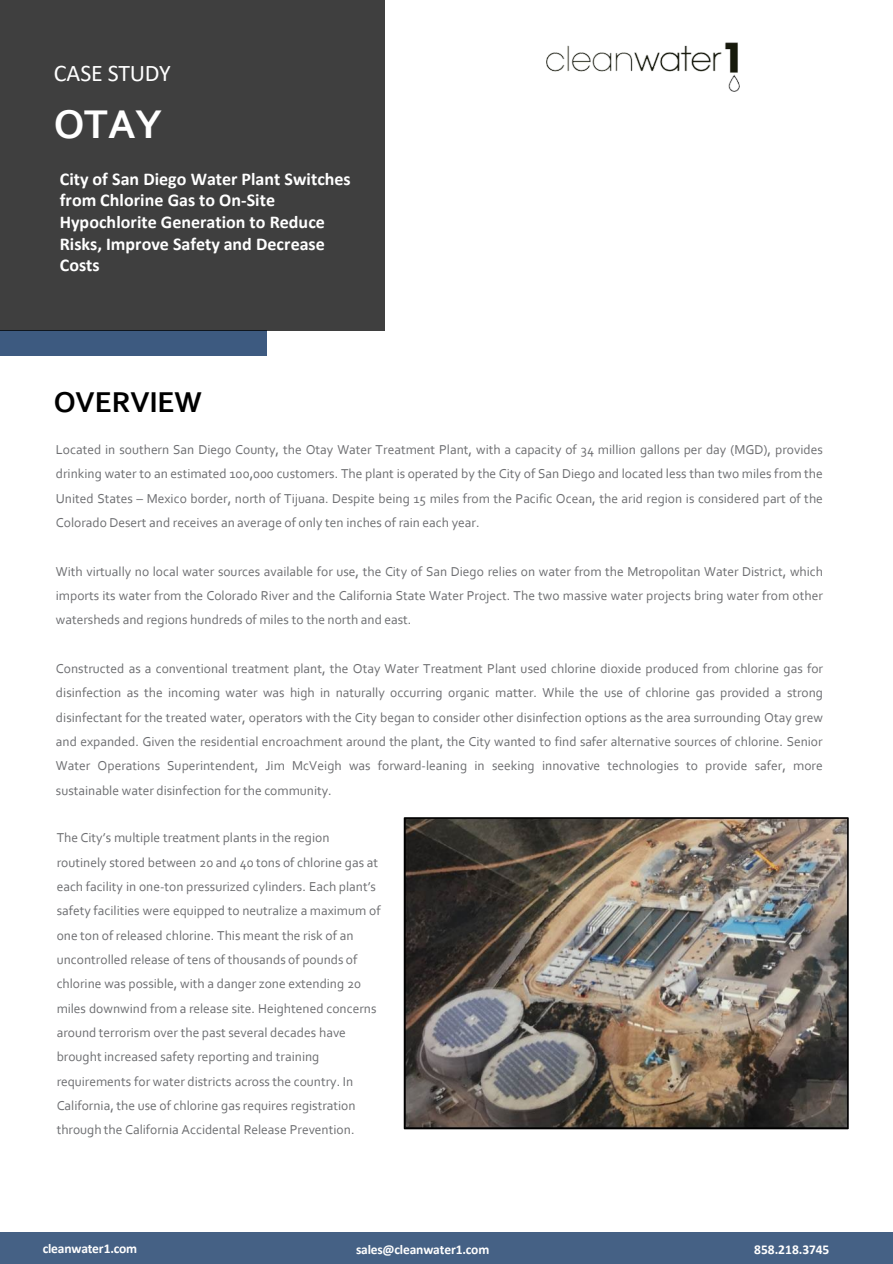
<style>
.page{position:relative;width:893px;height:1264px;background:#fff}
.page>*{position:absolute;margin:0;border:0;box-sizing:border-box;transform-origin:0 0}
.t1{font:700 42px "Corbel";color:#fff}
.t2{font:700 30px "Corbel";letter-spacing:-.005em;color:#000}
.t3{font:24px "Calibri";letter-spacing:-.015em;color:#fff}
.t4{font:700 18px/21.6px "Calibri";color:#fff}
.t5{font:13.5px/24.3px "Corbel";color:#6d6e71;text-align:justify}
.t6{font:700 13.5px "Calibri";letter-spacing:-.01em;color:#fff}
</style>
<div class="page">
<div style="left:0;top:330px;width:266px;height:26px;background:#3d5a80"></div>
<img style="left:546px;top:42px;width:193px;height:49px">
<div style="left:0;top:0;width:384px;height:330px;background:#3f3f3f"></div>
<div style="left:0;top:1231px;width:892px;height:32px;background:#456185"></div>
<img style="left:407px;top:820px;width:438px;height:305px">
<div style="left:404px;top:817px;width:444px;height:311px;border:2px solid #000"></div>
<p class="t3" style="left:54px;top:57px;width:119px">CASE STUDY</p>
<p class="t1" style="left:54px;top:98px;width:110px">OTAY</p>
<p class="t4" style="left:60px;top:168px;width:292px">City of San Diego Water Plant Switches from Chlorine Gas to On-Site<br>Hypochlorite Generation to Reduce<br>Risks, Improve Safety and Decrease<br>Costs</p>
<p class="t2" style="left:54px;top:384px;width:150px">OVERVIEW</p>
<p class="t5" style="left:56px;top:437px;width:768px">Located in southern San Diego County, the Otay Water Treatment Plant, with a capacity of 34 million gallons per day (MGD), provides drinking water to an estimated 100,000 customers. The plant is operated by the City of San Diego and located less than two miles from the United States – Mexico border, north of Tijuana. Despite being 15 miles from the Pacific Ocean, the arid region is considered part of the Colorado Desert and receives an average of only ten inches of rain each year.</p>
<p class="t5" style="left:56px;top:558px;width:768px">With virtually no local water sources available for use, the City of San Diego relies on water from the Metropolitan Water District, which imports its water from the Colorado River and the California State Water Project. The two massive water projects bring water from other watersheds and regions hundreds of miles to the north and east.</p>
<p class="t5" style="left:56px;top:656px;width:768px">Constructed as a conventional treatment plant, the Otay Water Treatment Plant used chlorine dioxide produced from chlorine gas for disinfection as the incoming water was high in naturally occurring organic matter. While the use of chlorine gas provided a strong disinfectant for the treated water, operators with the City began to consider other disinfection options as the area surrounding Otay grew and expanded. Given the residential encroachment around the plant, the City wanted to find safer alternative sources of chlorine. Senior Water Operations Superintendent, Jim McVeigh was forward-leaning in seeking innovative technologies to provide safer, more sustainable water disinfection for the community.</p>
<p class="t5" style="left:57px;top:825px;width:325px;text-align:left">The City’s multiple treatment plants in the region routinely stored between 20 and 40 tons of chlorine gas at each facility in one-ton pressurized cylinders. Each plant’s safety facilities were equipped to neutralize a maximum of one ton of released chlorine. This meant the risk of an uncontrolled release of tens of thousands of pounds of chlorine was possible, with a danger zone extending 20 miles downwind from a release site. Heightened concerns around terrorism over the past several decades have brought increased safety reporting and training requirements for water districts across the country. In California, the use of chlorine gas requires registration through the California Accidental Release Prevention.</p>
<p class="t6" style="left:43px;top:1238px;width:96px">cleanwater1.com</p>
<p class="t6" style="left:356px;top:1239px;width:135px">sales@cleanwater1.com</p>
<p class="t6" style="left:754px;top:1239px;width:77px">858.218.3745</p>
</div>
